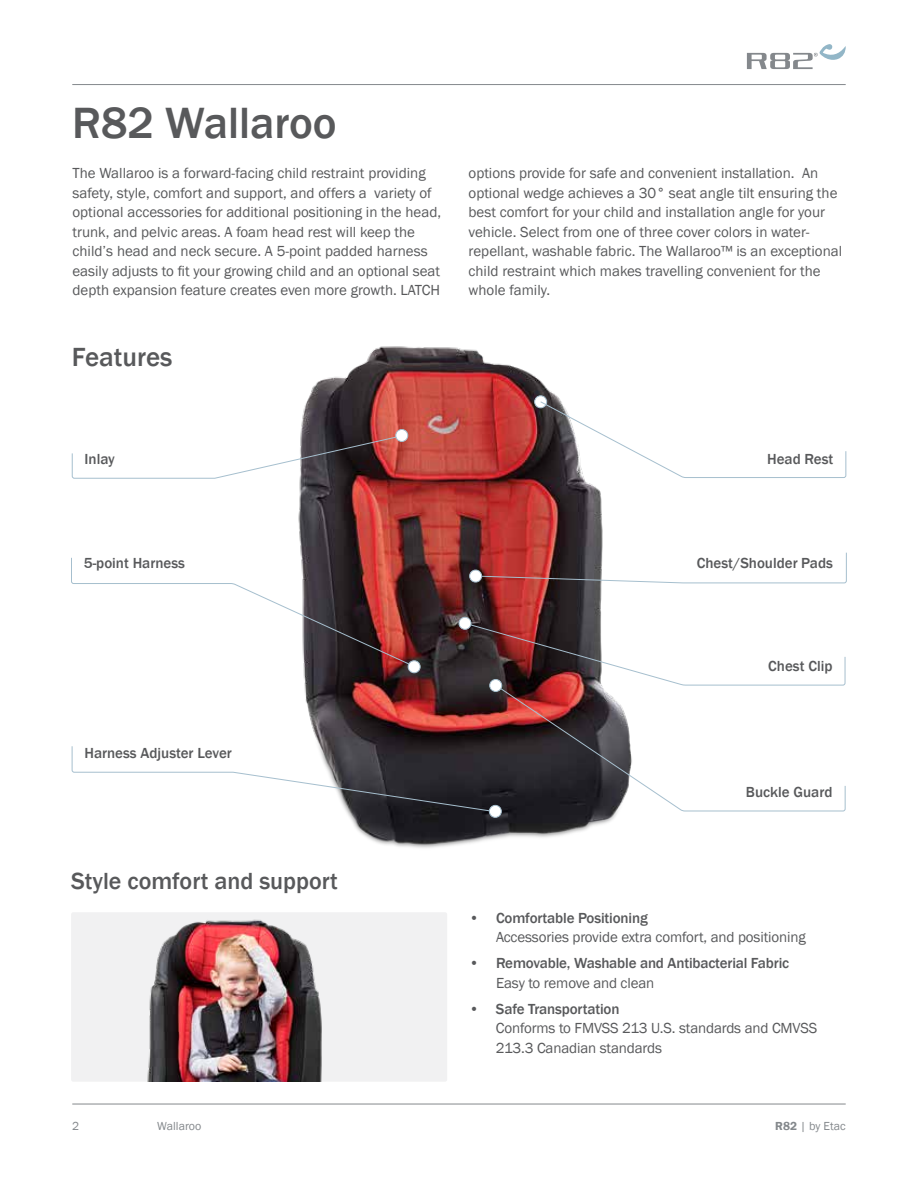
<style>
.page{position:relative;width:918px;height:1188px;background:#fff}
.page>*{position:absolute;margin:0;border:0;box-sizing:border-box;transform-origin:0 0}
.t1{font:500 45px "Franklin Gothic";color:#58595b}
.t2{font:500 27px "Franklin Gothic";color:#58595b}
.t3{font:500 24px "Franklin Gothic";color:#58595b}
.t4{font:15px/19.5px "Franklin Gothic";color:#58595b}
.t5{font:500 15px "Franklin Gothic";letter-spacing:-.01em;color:#58595b}
.t6{font:12px "Franklin Gothic";color:#84888c}
.s1{font-weight:600}
</style>
<div class="page">
<img style="left:298px;top:346px;width:320px;height:502px">
<svg style="left:71px;top:557px;width:344px;height:110px"></svg>
<svg style="left:71px;top:746px;width:423px;height:66px"></svg>
<svg style="left:495px;top:686px;width:351px;height:126px"></svg>
<svg style="left:464px;top:622px;width:382px;height:64px"></svg>
<svg style="left:475px;top:552px;width:372px;height:32px"></svg>
<svg style="left:71px;top:435px;width:332px;height:44px"></svg>
<div style="left:396px;top:429px;width:12px;height:12px;background:#fff;border-radius:50%"></div>
<div style="left:395px;top:429px;width:13px;height:13px;border:1px solid #a6bfce;border-radius:50%"></div>
<div style="left:459px;top:617px;width:12px;height:12px;background:#fff;border-radius:50%"></div>
<div style="left:459px;top:617px;width:12px;height:13px;border:1px solid #a6bfce;border-radius:50%"></div>
<div style="left:490px;top:679px;width:12px;height:12px;background:#fff;border-radius:50%"></div>
<div style="left:489px;top:679px;width:13px;height:13px;border:1px solid #a6bfce;border-radius:50%"></div>
<div style="left:408px;top:661px;width:12px;height:12px;background:#fff;border-radius:50%"></div>
<div style="left:408px;top:660px;width:13px;height:13px;border:1px solid #a6bfce;border-radius:50%"></div>
<div style="left:470px;top:570px;width:12px;height:12px;background:#fff;border-radius:50%"></div>
<div style="left:469px;top:570px;width:13px;height:12px;border:1px solid #a6bfce;border-radius:50%"></div>
<div style="left:489px;top:805px;width:12px;height:12px;background:#fff;border-radius:50%"></div>
<div style="left:489px;top:805px;width:13px;height:13px;border:1px solid #a6bfce;border-radius:50%"></div>
<div style="left:535px;top:396px;width:12px;height:12px;background:#fff;border-radius:50%"></div>
<div style="left:534px;top:395px;width:13px;height:13px;border:1px solid #a6bfce;border-radius:50%"></div>
<svg style="left:540px;top:401px;width:307px;height:77px"></svg>
<hr style="left:72px;top:84px;width:774px;height:1px;background:#84888c">
<hr style="left:72px;top:1104px;width:774px;height:1px;background:#84888c">
<svg style="left:747px;top:44px;width:99px;height:25px"></svg>
<div style="left:71px;top:912px;width:376px;height:170px;background:#f1f1f2;border-radius:2px"></div>
<img style="left:147px;top:919px;width:175px;height:163px">
<h1 class="t1" style="left:72px;top:95px;width:266px">R82 Wallaroo</h1>
<p class="t4" style="left:72px;top:164px;width:370px">The Wallaroo is a forward-facing child restraint providing safety, style, comfort and support, and offers a variety of optional accessories for additional positioning in the head, trunk, and pelvic areas. A foam head rest will keep the child’s head and neck secure. A 5-point padded harness easily adjusts to fit your growing child and an optional seat depth expansion feature creates even more growth. LATCH</p>
<h2 class="t2" style="left:72px;top:340px;width:102px">Features</h2>
<p class="t4" style="left:469px;top:164px;width:375px">options provide for safe and convenient installation. An optional wedge achieves a 30° seat angle tilt ensuring the best comfort for your child and installation angle for your vehicle. Select from one of three cover colors in water&shy;repellant, washable fabric. The Wallaroo™ is an exceptional child restraint which makes travelling convenient for the whole family.</p>
<p class="t5" style="left:85px;top:450px;width:32px">Inlay</p>
<p class="t5" style="left:767px;top:449px;width:68px">Head Rest</p>
<p class="t5" style="left:84px;top:554px;width:103px">5-point Harness</p>
<p class="t5" style="left:84px;top:743px;width:149px">Harness Adjuster Lever</p>
<h3 class="t3" style="left:71px;top:866px;width:268px">Style comfort and support</h3>
<p class="t5" style="left:697px;top:554px;width:138px">Chest/Shoulder Pads</p>
<p class="t5" style="left:768px;top:657px;width:66px">Chest Clip</p>
<p class="t5" style="left:746px;top:783px;width:88px">Buckle Guard</p>
<p class="t5" style="left:469px;top:908px;width:180px">• Comfortable Positioning</p>
<p class="t4" style="left:496px;top:928px;width:311px">Accessories provide extra comfort, and positioning</p>
<p class="t5" style="left:469px;top:954px;width:322px">• Removable, Washable and Antibacterial Fabric</p>
<p class="t4" style="left:496px;top:973px;width:160px">Easy to remove and clean</p>
<p class="t5" style="left:469px;top:999px;width:152px">• Safe Transportation</p>
<p class="t4" style="left:496px;top:1019px;width:323px">Conforms to FMVSS 213 U.S. standards and CMVSS<br>213.3 Canadian standards</p>
<p class="t6" style="left:72px;top:1119px;width:9px">2</p>
<p class="t6" style="left:157px;top:1119px;width:45px">Wallaroo</p>
<p class="t6" style="left:775px;top:1119px;width:72px"><span class="s1">R82</span> | by Etac</p>
</div>
